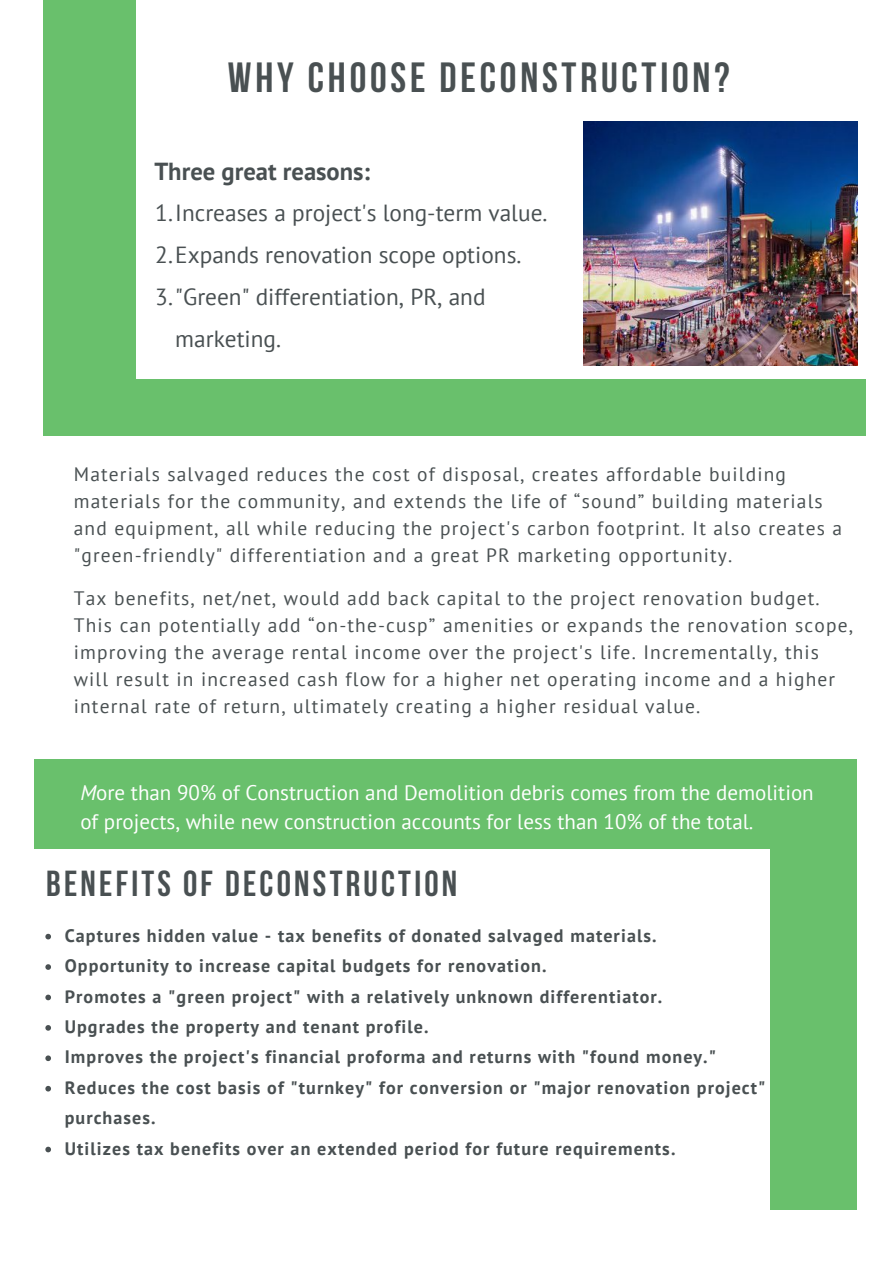
<style>
.page{position:relative;width:894px;height:1264px;background:#fff}
.page>*{position:absolute;margin:0;border:0;box-sizing:border-box;transform-origin:0 0}
.t1{font:700 42px "Bebas Neue";letter-spacing:.09em;color:#495052}
.t2{font:700 36px "Bebas Neue";letter-spacing:.09em;color:#495052}
.t3{font:700 24.6px "PT Sans";color:#495052}
.t4{font:23.25px/41.7px "PT Sans";color:#495052}
.t5{font:21px/29.2px "PT Sans";color:#fff}
.t6{font:19.5px/26.8px "PT Sans";letter-spacing:.06em;color:#495052}
.t7{font:700 18px/30.5px "PT Sans";letter-spacing:.06em;color:#495052}
.s1{font-style:italic}
</style>
<div class="page">
<div style="left:43px;top:0;width:92px;height:428px;background:#69c06c"></div>
<svg style="left:45px;top:933px;width:6px;height:6px"></svg>
<svg style="left:45px;top:964px;width:6px;height:5px"></svg>
<svg style="left:45px;top:994px;width:6px;height:6px"></svg>
<svg style="left:45px;top:1025px;width:6px;height:5px"></svg>
<svg style="left:45px;top:1055px;width:6px;height:6px"></svg>
<svg style="left:45px;top:1085px;width:6px;height:6px"></svg>
<svg style="left:45px;top:1146px;width:6px;height:6px"></svg>
<div style="left:43px;top:379px;width:822px;height:57px;background:#69c06c"></div>
<img style="left:583px;top:121px;width:273px;height:245px">
<div style="left:770px;top:759px;width:86px;height:450px;background:#69c06c"></div>
<div style="left:34px;top:759px;width:813px;height:89px;background:#69c06c"></div>
<p class="t1" style="left:228px;top:60px;width:503px">WHY CHOOSE DECONSTRUCTION?</p>
<p class="t3" style="left:154px;top:154px;width:217px">Three great reasons:</p>
<p class="t4" style="left:155px;top:192px;width:393px">1.Increases a project's long-term value.</p>
<p class="t4" style="left:155px;top:233px;width:367px">2.Expands renovation scope options.</p>
<p class="t4" style="left:175px;top:275px;width:311px;text-indent:-20px">3."Green" differentiation, PR, and marketing.</p>
<p class="t6" style="left:74px;top:460px;width:769px">Materials salvaged reduces the cost of disposal, creates affordable building materials for the community, and extends the life of “sound” building materials and equipment, all while reducing the project's carbon footprint. It also creates a "green-friendly" differentiation and a great PR marketing opportunity.</p>
<p class="t6" style="left:74px;top:584px;width:780px">Tax benefits, net/net, would add back capital to the project renovation budget.<br>This can potentially add “on-the-cusp” amenities or expands the renovation scope, improving the average rental income over the project's life. Incrementally, this will result in increased cash flow for a higher net operating income and a higher internal rate of return, ultimately creating a higher residual value.</p>
<p class="t5" style="left:80px;top:777px;width:734px"><span class="s1">M</span>ore than 90% of Construction and Demolition debris comes from the demolition of projects, while new construction accounts for less than 10% of the total.</p>
<p class="t2" style="left:46px;top:869px;width:412px">BENEFITS OF DECONSTRUCTION</p>
<p class="t7" style="left:65px;top:919px;width:593px">Captures hidden value - tax benefits of donated salvaged materials.</p>
<p class="t7" style="left:65px;top:950px;width:483px">Opportunity to increase capital budgets for renovation.</p>
<p class="t7" style="left:65px;top:980px;width:599px">Promotes a "green project" with a relatively unknown differentiator.</p>
<p class="t7" style="left:65px;top:1011px;width:365px">Upgrades the property and tenant profile.</p>
<p class="t7" style="left:65px;top:1041px;width:652px">Improves the project's financial proforma and returns with "found money."</p>
<p class="t7" style="left:65px;top:1071px;width:702px">Reduces the cost basis of "turnkey" for conversion or "major renovation project" purchases.</p>
<p class="t7" style="left:65px;top:1132px;width:612px">Utilizes tax benefits over an extended period for future requirements.</p>
</div>
